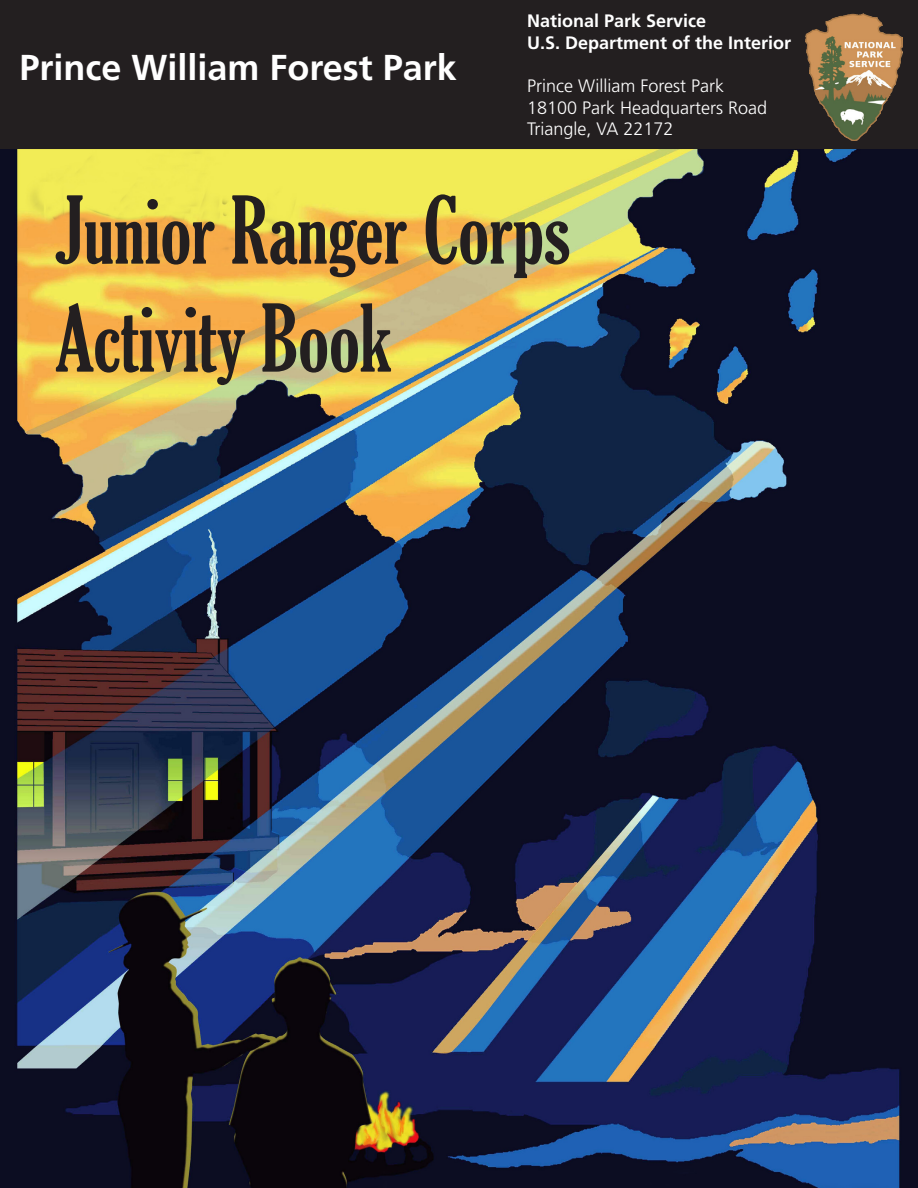
<style>
.page{position:relative;width:918px;height:1188px;background:#fff}
.page>*{position:absolute;margin:0;border:0;box-sizing:border-box;transform-origin:0 0}
.t1{font:extra-condensed 90px/108px "Gloucester";color:#231f20}
.t2{font:700 36px "Frutiger LT Std";color:#fff}
.t3{font:300 18px/21.6px "Frutiger LT Std";color:#fff}
.t4{font:700 18px "Frutiger LT Std";color:#fff}
</style>
<div class="page">
<img style="left:0;top:149px;width:918px;height:1039px">
<div style="left:1px;top:1px;width:916px;height:147px;background:#231f20"></div>
<div style="left:0;top:0;width:918px;height:149px;border:2px solid #231f20"></div>
<img style="left:806px;top:14px;width:97px;height:127px">
<h1 class="t2" style="left:19px;top:47px;width:439px">Prince William Forest Park</h1>
<p class="t4" style="left:527px;top:11px;width:181px">National Park Service</p>
<p class="t4" style="left:527px;top:32px;width:266px">U.S. Department of the Interior</p>
<p class="t3" style="left:527px;top:75px;width:242px">Prince William Forest Park<br>18100 Park Headquarters Road<br>Triangle, VA 22172</p>
<h1 class="t1" style="left:55px;top:177px;width:517px">Junior Ranger Corps<br>Activity Book</h1>
</div>
